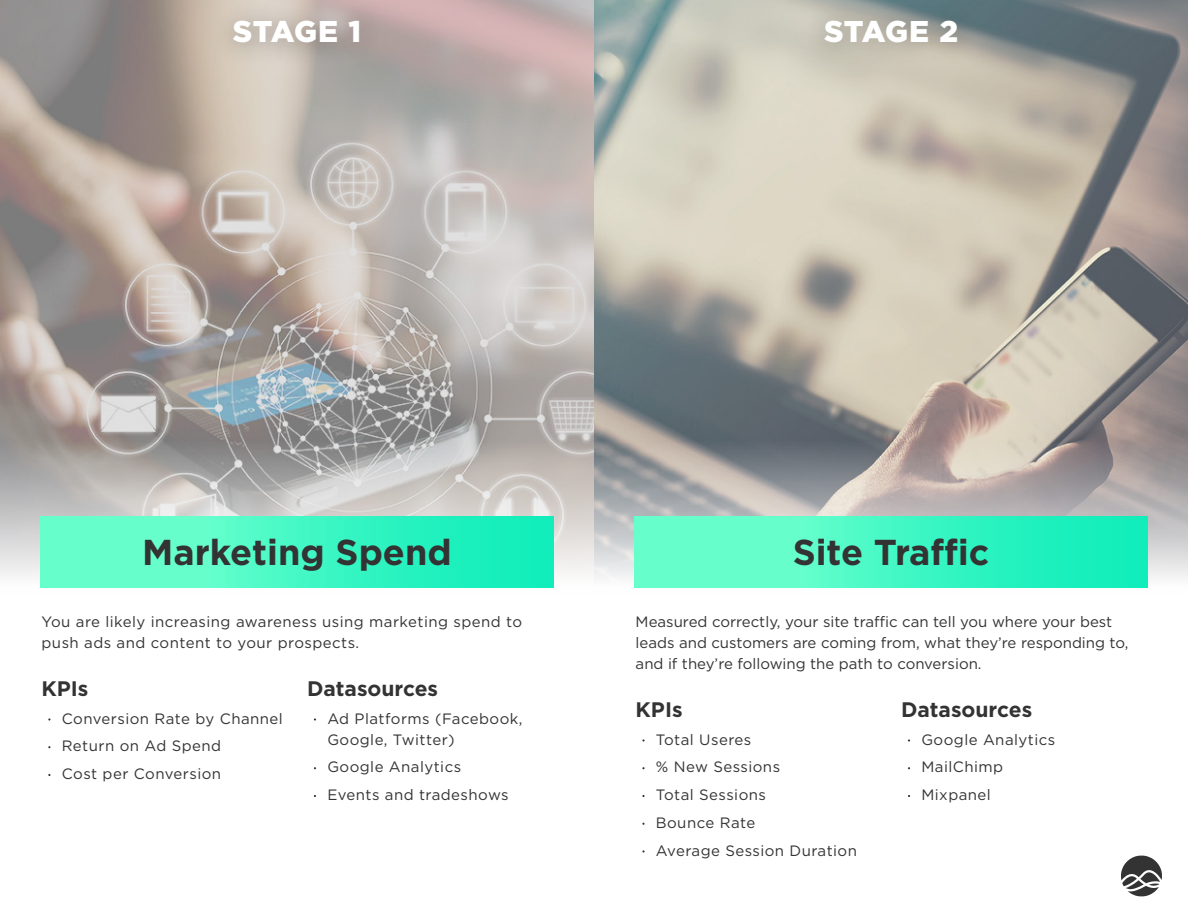
<style>
.page{position:relative;width:1188px;height:918px;background:#fff}
.page>*{position:absolute;margin:0;border:0;box-sizing:border-box;transform-origin:0 0}
.t1{font:700 36px "Gotham";color:#333}
.t2{font:900 30px "Gotham";color:#fff}
.t3{font:700 21px "Gotham";color:#333}
.t4{font:15px/21px "Gotham";letter-spacing:.03em;color:#333}
.t5{font:15px/21px "Gotham";color:#333}
</style>
<div class="page">
<img style="left:0;top:0;width:1188px;height:588px">
<svg style="left:1121px;top:855px;width:41px;height:42px"></svg>
<svg style="left:40px;top:516px;width:513px;height:72px;background:#43f8c5"></svg>
<svg style="left:635px;top:516px;width:513px;height:72px;background:#43f8c5"></svg>
<div style="left:212px;top:2px;width:169px;height:66px;background:#000;opacity:.3"></div>
<div style="left:804px;top:2px;width:174px;height:66px;background:#000;opacity:.3"></div>
<p class="t2" style="left:233px;top:11px;width:130px">STAGE 1</p>
<p class="t2" style="left:824px;top:11px;width:136px">STAGE 2</p>
<p class="t1" style="left:142px;top:529px;width:311px">Marketing Spend</p>
<p class="t4" style="left:42px;top:611px;width:482px">You are likely increasing awareness using marketing spend to push ads and content to your prospects.</p>
<p class="t3" style="left:42px;top:674px;width:48px">KPIs</p>
<p class="t4" style="left:62px;top:707px;width:222px">Conversion Rate by Channel</p>
<p class="t4" style="left:62px;top:735px;width:161px">Return on Ad Spend</p>
<p class="t4" style="left:62px;top:763px;width:161px">Cost per Conversion</p>
<p class="t3" style="left:307px;top:674px;width:133px">Datasources</p>
<p class="t4" style="left:327px;top:707px;width:197px">Ad Platforms (Facebook,<br>Google, Twitter)</p>
<p class="t4" style="left:327px;top:756px;width:135px">Google Analytics</p>
<p class="t4" style="left:327px;top:784px;width:183px">Events and tradeshows</p>
<p class="t1" style="left:793px;top:529px;width:198px">Site Traffic</p>
<p class="t5" style="left:636px;top:611px;width:494px">Measured correctly, your site traffic can tell you where your best leads and customers are coming from, what they’re responding to, and if they’re following the path to conversion.</p>
<p class="t3" style="left:636px;top:695px;width:48px">KPIs</p>
<p class="t4" style="left:656px;top:728px;width:97px">Total Useres</p>
<p class="t4" style="left:656px;top:756px;width:126px">% New Sessions</p>
<p class="t4" style="left:656px;top:784px;width:112px">Total Sessions</p>
<p class="t4" style="left:656px;top:812px;width:101px">Bounce Rate</p>
<p class="t4" style="left:656px;top:839px;width:203px">Average Session Duration</p>
<p class="t3" style="left:901px;top:695px;width:133px">Datasources</p>
<p class="t4" style="left:921px;top:728px;width:135px">Google Analytics</p>
<p class="t4" style="left:921px;top:756px;width:83px">MailChimp</p>
<p class="t4" style="left:921px;top:784px;width:71px">Mixpanel</p>
</div>
